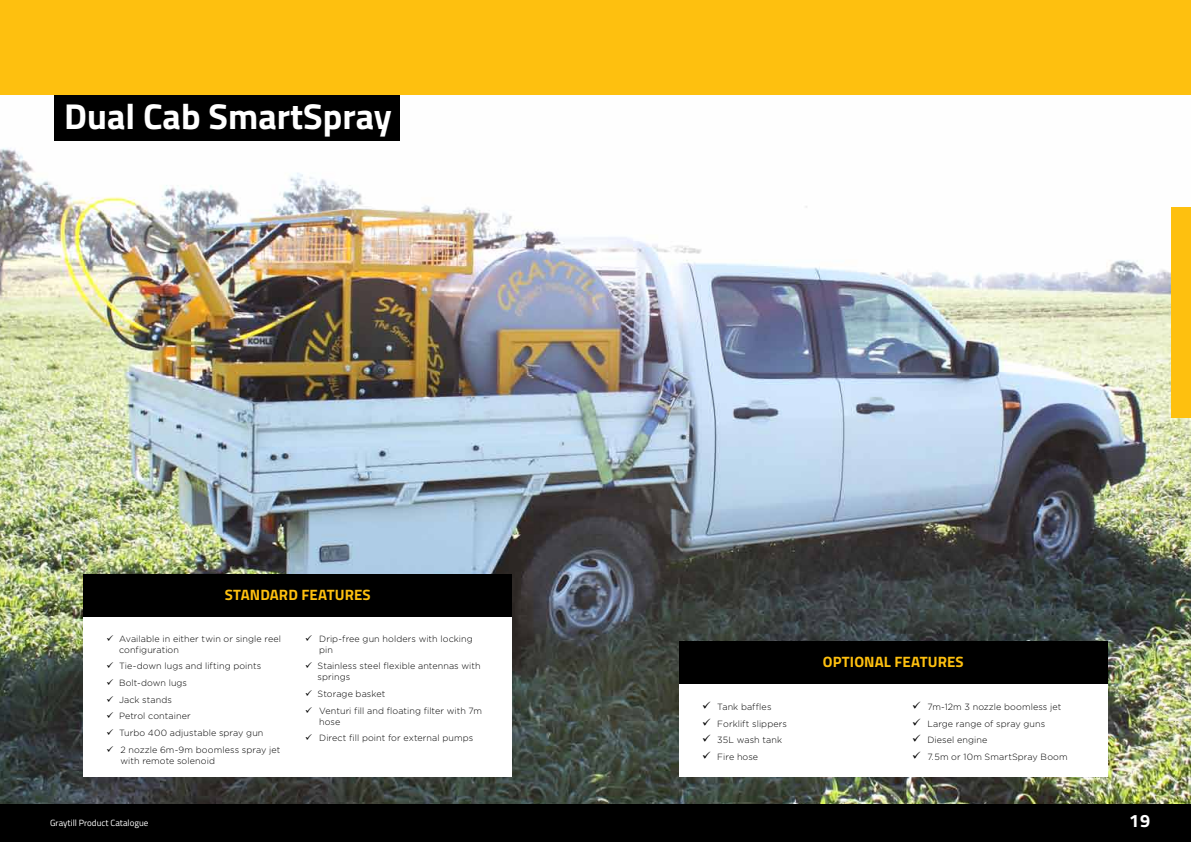
<style>
.page{position:relative;width:1191px;height:842px;background:#fff}
.page>*{position:absolute;margin:0;border:0;box-sizing:border-box;transform-origin:0 0}
.t1{font:700 36px "Titillium";color:#fff}
.t2{font:700 18px "Titillium";color:#fff}
.t3{font:700 15px "Titillium";letter-spacing:.005em;color:#fec00f}
.t4{font:300 9px/11px "Gotham";letter-spacing:.01em;color:#000}
.t5{font:9px "Titillium";color:#fff}
</style>
<div class="page">
<img style="left:0;top:148px;width:1191px;height:656px">
<div style="left:54px;top:95px;width:346px;height:46px;background:#000"></div>
<div style="left:0;top:0;width:1191px;height:95px;background:#fec00f"></div>
<div style="left:1171px;top:207px;width:20px;height:210px;background:#fec00f"></div>
<div style="left:679px;top:641px;width:428px;height:136px;background:#fff"></div>
<div style="left:679px;top:641px;width:428px;height:43px;background:#000"></div>
<div style="left:84px;top:595px;width:428px;height:182px;background:#fff"></div>
<div style="left:84px;top:574px;width:428px;height:43px;background:#000"></div>
<div style="left:0;top:804px;width:1191px;height:38px;background:#000"></div>
<h1 class="t1" style="left:64px;top:89px;width:329px">DUAL CAB SMARTSPRAY</h1>
<h3 class="t3" style="left:225px;top:583px;width:138px">STANDARD FEATURES</h3>
<p class="t4" style="left:119px;top:633px;width:164px;text-indent:-12px">✓ Available in either twin or single reel configuration</p>
<p class="t4" style="left:107px;top:660px;width:156px">✓ Tie-down lugs and lifting points</p>
<p class="t4" style="left:107px;top:677px;width:82px">✓ Bolt-down lugs</p>
<p class="t4" style="left:107px;top:694px;width:67px">✓ Jack stands</p>
<p class="t4" style="left:107px;top:710px;width:86px">✓ Petrol container</p>
<p class="t4" style="left:107px;top:727px;width:158px">✓ Turbo 400 adjustable spray gun</p>
<p class="t4" style="left:121px;top:744px;width:161px;text-indent:-14px">✓ 2 nozzle 6m-9m boomless spray jet with remote solenoid</p>
<p class="t4" style="left:319px;top:633px;width:155px;text-indent:-14px">✓ Drip-free gun holders with locking pin</p>
<p class="t4" style="left:318px;top:660px;width:164px;text-indent:-12px">✓ Stainless steel flexible antennas with springs</p>
<p class="t4" style="left:305px;top:688px;width:82px">✓ Storage basket</p>
<p class="t4" style="left:319px;top:705px;width:164px;text-indent:-14px">✓ Venturi fill and floating filter with 7m hose</p>
<p class="t4" style="left:305px;top:732px;width:169px">✓ Direct fill point for external pumps</p>
<p class="t4" style="left:702px;top:701px;width:71px">✓ Tank baffles</p>
<p class="t4" style="left:702px;top:718px;width:86px">✓ Forklift slippers</p>
<p class="t4" style="left:702px;top:735px;width:82px">✓ 35L wash tank</p>
<p class="t4" style="left:702px;top:751px;width:58px">✓ Fire hose</p>
<h3 class="t3" style="left:823px;top:650px;width:19px">OPTIO</h3>
<h3 class="t3" style="left:864px;top:650px;width:92px">NAL FEATURES</h3>
<p class="t4" style="left:912px;top:701px;width:151px">✓ 7m-12m 3 nozzle boomless jet</p>
<p class="t4" style="left:912px;top:718px;width:135px">✓ Large range of spray guns</p>
<p class="t4" style="left:912px;top:735px;width:77px">✓ Diesel engine</p>
<p class="t4" style="left:912px;top:751px;width:157px">✓ 7.5m or 10m SmartSpray Boom</p>
<p class="t5" style="left:50px;top:816px;width:100px">Graytill Product Catalogue</p>
<h2 class="t2" style="left:1129px;top:807px;width:23px">19</h2>
</div>
